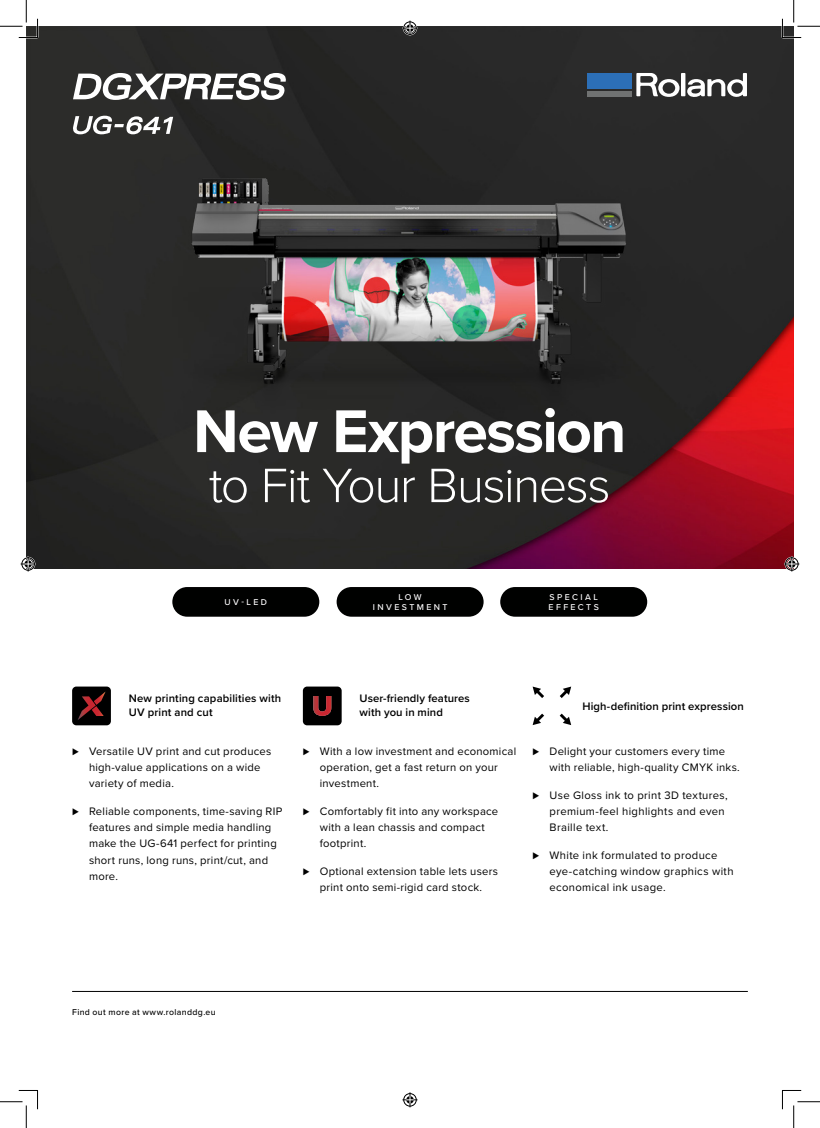
<style>
.page{position:relative;width:820px;height:1128px;background:#fff}
.page>*{position:absolute;margin:0;border:0;box-sizing:border-box;transform-origin:0 0}
.t1{font:700 62.5px "Proxima Nova";letter-spacing:-.025em;color:#fff}
.t2{font:300 50px "Proxima Nova";letter-spacing:-.03em;color:#fff}
.t3{font:11.25px/16.2px "Proxima Nova";letter-spacing:.025em;color:#000}
.t4{font:600 11.25px/13.5px "Proxima Nova";letter-spacing:.01em;color:#000}
.t5{font:500 8.75px/10px "Proxima Nova";letter-spacing:.275em;color:#fff;text-align:center}
.t6{font:500 8.75px "Proxima Nova";letter-spacing:.04em;color:#000}
</style>
<div class="page">
<img style="left:26px;top:26px;width:767px;height:542px">
<img style="left:159px;top:87px;width:501px;height:376px">
<div style="left:680px;top:73px;width:5px;height:23px;background:#fff"></div>
<svg style="left:686px;top:73px;width:60px;height:27px"></svg>
<svg style="left:636px;top:73px;width:43px;height:24px"></svg>
<div style="left:587px;top:91px;width:44px;height:5px;background:#707272"></div>
<div style="left:587px;top:73px;width:44px;height:16px;background:#2c6fb7"></div>
<div style="left:172px;top:587px;width:147px;height:29px;background:#000100;border-radius:15px"></div>
<div style="left:336px;top:587px;width:147px;height:29px;background:#000100;border-radius:15px"></div>
<div style="left:500px;top:587px;width:147px;height:29px;background:#000100;border-radius:15px"></div>
<div style="left:72px;top:686px;width:39px;height:39px;background:#000;border-radius:4px"></div>
<div style="left:303px;top:686px;width:38px;height:39px;background:#000;border-radius:4px"></div>
<svg style="left:532px;top:686px;width:39px;height:39px"></svg>
<hr style="left:72px;top:991px;width:675px;height:1px;background:#000100">
<svg style="left:313px;top:696px;width:18px;height:19px"></svg>
<svg style="left:73px;top:73px;width:213px;height:27px"></svg>
<svg style="left:73px;top:116px;width:100px;height:18px"></svg>
<svg style="left:77px;top:692px;width:28px;height:28px"></svg>
<svg style="left:0;top:0;width:38px;height:38px"></svg>
<svg style="left:0;top:1090px;width:38px;height:37px"></svg>
<svg style="left:781px;top:0;width:38px;height:38px"></svg>
<svg style="left:781px;top:1090px;width:38px;height:37px"></svg>
<svg style="left:402px;top:21px;width:15px;height:15px"></svg>
<svg style="left:402px;top:1092px;width:15px;height:15px"></svg>
<svg style="left:21px;top:556px;width:15px;height:15px"></svg>
<svg style="left:783px;top:556px;width:15px;height:15px"></svg>
<h1 class="t1" style="left:193px;top:384px;width:434px">New Expression</h1>
<h2 class="t2" style="left:209px;top:448px;width:403px">to Fit Your Business</h2>
<p class="t5" style="left:224px;top:596px;width:44px">UV-LED</p>
<p class="t5" style="left:372px;top:591px;width:76px">LOW<br>INVESTMENT</p>
<p class="t5" style="left:548px;top:591px;width:52px;text-align:left">SPECIAL<br>EFFECTS</p>
<p class="t4" style="left:129px;top:691px;width:154px">New printing capabilities with<br>UV print and cut</p>
<p class="t3" style="left:89px;top:742px;width:184px;text-indent:-17px">⊲ Versatile UV print and cut produces high-value applications on a wide variety of media.</p>
<p class="t3" style="left:89px;top:802px;width:195px;text-indent:-17px">⊲ Reliable components, time-saving RIP features and simple media handling make the UG-641 perfect for printing short runs, long runs, print/cut, and more.</p>
<p class="t4" style="left:359px;top:691px;width:112px">User-friendly features with you in mind</p>
<p class="t3" style="left:319px;top:742px;width:198px;text-indent:-17px">⊲ With a low investment and economical operation, get a fast return on your investment.</p>
<p class="t3" style="left:319px;top:802px;width:180px;text-indent:-17px">⊲ Comfortably fit into any workspace with a lean chassis and compact footprint.</p>
<p class="t3" style="left:303px;top:862px;width:197px;text-align:center">⊲ Optional extension table lets users print onto semi-rigid card stock.</p>
<p class="t4" style="left:582px;top:698px;width:163px">High-definition print expression</p>
<p class="t3" style="left:549px;top:742px;width:192px;text-indent:-17px">⊲ Delight your customers every time with reliable, high-quality CMYK inks.</p>
<p class="t3" style="left:549px;top:786px;width:180px;text-indent:-17px">⊲ Use Gloss ink to print 3D textures, premium-feel highlights and even<br>Braille text.</p>
<p class="t3" style="left:549px;top:846px;width:185px;text-indent:-17px">⊲ White ink formulated to produce eye-catching window graphics with economical ink usage.</p>
<p class="t6" style="left:72px;top:1005px;width:145px">Find out more at www.rolanddg.eu</p>
</div>
